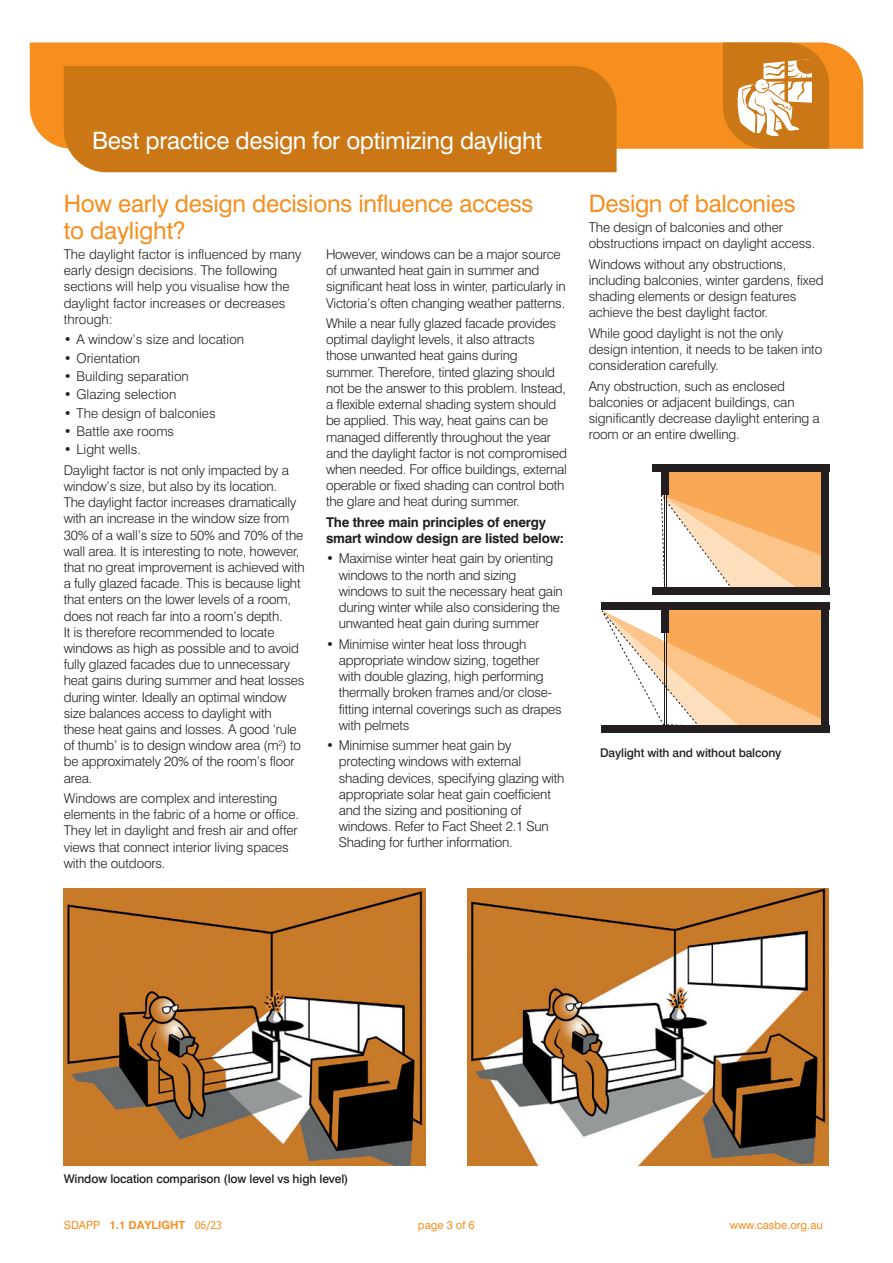
<style>
.page{position:relative;width:893px;height:1263px;background:#fff}
.page>*{position:absolute;margin:0;border:0;box-sizing:border-box;transform-origin:0 0}
.sub_heading{font:24px/27px "Swiss 721 Roman";letter-spacing:-.01em;color:#f68f1e}
.sub_heading-2{font:24px "Swiss 721 Roman";letter-spacing:-.015em;color:#fff}
.body_text{font:300 13.5px/16.2px "Swiss 721";letter-spacing:-.015em;color:#231f20}
.body_text-2{font:700 13.5px/16.2px "Swiss 721";letter-spacing:-.015em;color:#231f20}
.sub_heading-3{font:500 12px "Swiss 721";letter-spacing:-.01em;color:#231f20}
.t1{font:11.25px "Swiss 721 Roman";color:#f68f1e}
</style>
<div class="page">
<div style="left:30px;top:42px;width:833px;height:107px;background:#f68f1e"></div>
<div style="left:64px;top:66px;width:553px;height:106px;background:#cb7716"></div>
<svg style="left:723px;top:42px;width:106px;height:107px"></svg>
<img style="left:468px;top:889px;width:361px;height:276px">
<img style="left:64px;top:889px;width:361px;height:276px">
<svg style="left:601px;top:610px;width:221px;height:115px"></svg>
<svg style="left:661px;top:472px;width:161px;height:115px"></svg>
<div style="left:661px;top:464px;width:8px;height:31px;background:#231f20"></div>
<div style="left:661px;top:602px;width:8px;height:31px;background:#231f20"></div>
<hr style="left:664px;top:626px;width:1px;height:100px;background:#231f20">
<hr style="left:666px;top:626px;width:1px;height:100px;background:#231f20">
<hr style="left:664px;top:490px;width:1px;height:100px;background:#231f20">
<hr style="left:666px;top:490px;width:1px;height:100px;background:#231f20">
<div style="left:652px;top:587px;width:177px;height:8px;background:#231f20"></div>
<div style="left:652px;top:464px;width:177px;height:8px;background:#231f20"></div>
<div style="left:822px;top:464px;width:7px;height:130px;background:#231f20"></div>
<div style="left:601px;top:602px;width:228px;height:8px;background:#231f20"></div>
<div style="left:822px;top:602px;width:7px;height:130px;background:#231f20"></div>
<div style="left:601px;top:725px;width:228px;height:8px;background:#231f20"></div>
<p class="sub_heading-2" style="left:92px;top:125px;width:451px">Best practice design for optimizing daylight</p>
<p class="sub_heading" style="left:64px;top:189px;width:471px">How early design decisions influence access to daylight?</p>
<p class="body_text" style="left:64px;top:246px;width:239px">The daylight factor is influenced by many early design decisions. The following sections will help you visualise how the daylight factor increases or decreases through:</p>
<p class="body_text" style="left:64px;top:331px;width:182px">• A window’s size and location</p>
<p class="body_text" style="left:64px;top:350px;width:78px">• Orientation</p>
<p class="body_text" style="left:64px;top:368px;width:127px">• Building separation</p>
<p class="body_text" style="left:64px;top:386px;width:114px">• Glazing selection</p>
<p class="body_text" style="left:64px;top:405px;width:153px">• The design of balconies</p>
<p class="body_text" style="left:64px;top:423px;width:112px">• Battle axe rooms</p>
<p class="body_text" style="left:64px;top:441px;width:79px">• Light wells.</p>
<p class="body_text" style="left:64px;top:462px;width:242px">Daylight factor is not only impacted by a window’s size, but also by its location.<br>The daylight factor increases dramatically with an increase in the window size from 30% of a wall’s size to 50% and 70% of the wall area. It is interesting to note, however, that no great improvement is achieved with a fully glazed facade. This is because light that enters on the lower levels of a room, does not reach far into a room’s depth.<br>It is therefore recommended to locate windows as high as possible and to avoid fully glazed facades due to unnecessary heat gains during summer and heat losses during winter. Ideally an optimal window size balances access to daylight with these heat gains and losses. A good ‘rule of thumb’ is to design window area (m<sup>2</sup>) to be approximately 20% of the room’s floor area.</p>
<p class="body_text" style="left:64px;top:790px;width:237px">Windows are complex and interesting elements in the fabric of a home or office.<br>They let in daylight and fresh air and offer views that connect interior living spaces with the outdoors.</p>
<p class="body_text" style="left:326px;top:246px;width:241px">However, windows can be a major source of unwanted heat gain in summer and significant heat loss in winter, particularly in Victoria’s often changing weather patterns.</p>
<p class="body_text" style="left:326px;top:315px;width:242px">While a near fully glazed facade provides optimal daylight levels, it also attracts those unwanted heat gains during summer. Therefore, tinted glazing should not be the answer to this problem. Instead, a flexible external shading system should be applied. This way, heat gains can be managed differently throughout the year and the daylight factor is not compromised when needed. For office buildings, external operable or fixed shading can control both the glare and heat during summer.</p>
<p class="body_text-2" style="left:326px;top:514px;width:239px">The three main principles of energy smart window design are listed below:</p>
<p class="body_text" style="left:339px;top:550px;width:226px;text-indent:-13px">• Maximise winter heat gain by orienting windows to the north and sizing windows to suit the necessary heat gain during winter while also considering the unwanted heat gain during summer</p>
<p class="body_text" style="left:339px;top:636px;width:225px;text-indent:-13px">• Minimise winter heat loss through appropriate window sizing, together with double glazing, high performing thermally broken frames and/or close&shy;fitting internal coverings such as drapes with pelmets</p>
<p class="body_text" style="left:339px;top:737px;width:227px;text-indent:-13px">• Minimise summer heat gain by protecting windows with external shading devices, specifying glazing with appropriate solar heat gain coefficient and the sizing and positioning of windows. Refer to Fact Sheet 2.1 Sun Shading for further information.</p>
<p class="sub_heading" style="left:589px;top:189px;width:208px">Design of balconies</p>
<p class="body_text" style="left:589px;top:219px;width:228px">The design of balconies and other obstructions impact on daylight access.</p>
<p class="body_text" style="left:589px;top:256px;width:236px">Windows without any obstructions, including balconies, winter gardens, fixed shading elements or design features achieve the best daylight factor.</p>
<p class="body_text" style="left:589px;top:325px;width:235px">While good daylight is not the only design intention, it needs to be taken into consideration carefully.</p>
<p class="body_text" style="left:589px;top:378px;width:233px">Any obstruction, such as enclosed balconies or adjacent buildings, can significantly decrease daylight entering a room or an entire dwelling.</p>
<p class="sub_heading-3" style="left:600px;top:745px;width:183px">Daylight with and without balcony</p>
<p class="sub_heading-3" style="left:64px;top:1171px;width:286px">Window location comparison (low level vs high level)</p>
<p class="t1" style="left:418px;top:1218px;width:58px">page 3 of 6</p>
<p class="t1" style="left:730px;top:1218px;width:94px">www.casbe.org.au</p>
</div>
